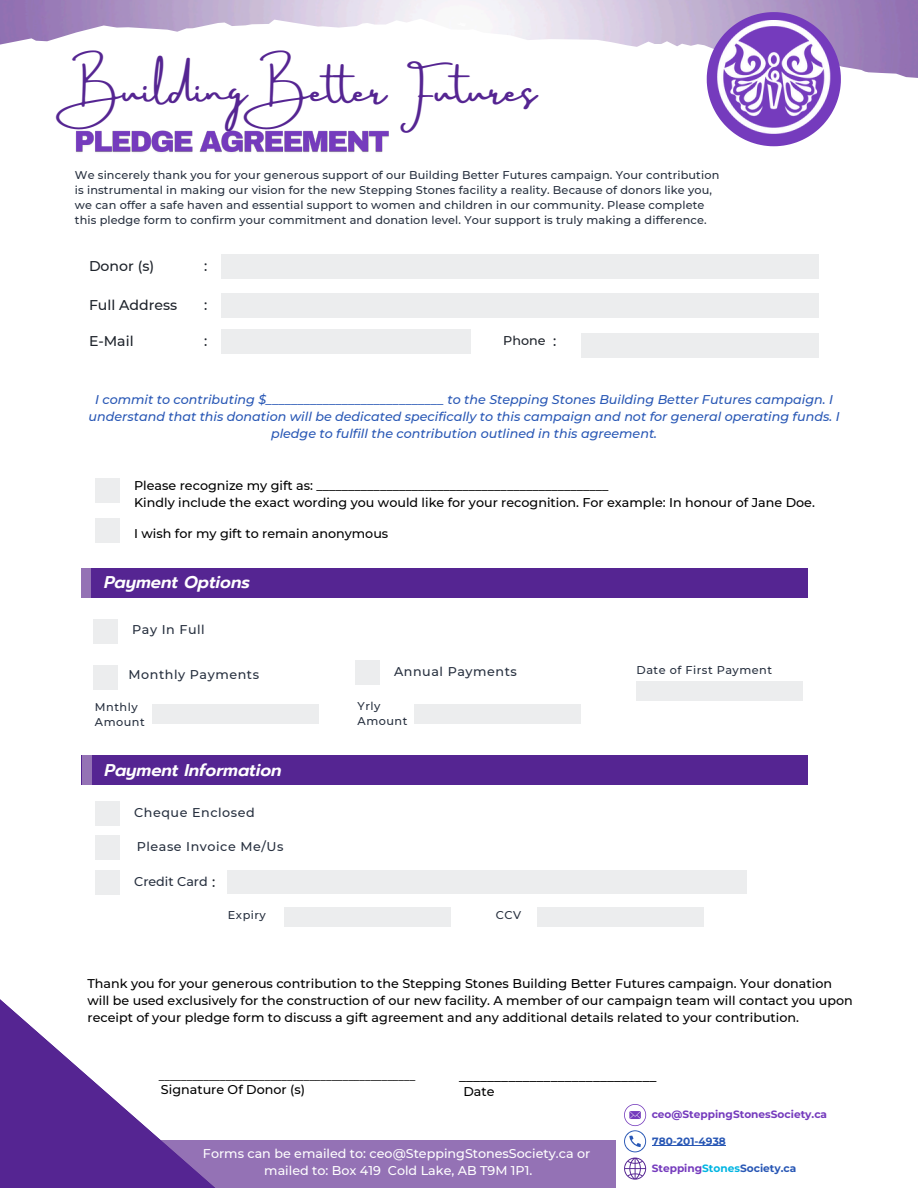
<style>
.page{position:relative;width:918px;height:1188px;background:#fff}
.page>*{position:absolute;margin:0;border:0;box-sizing:border-box;transform-origin:0 0}
.t1{font:37.05px "Amsterdam Three";color:#552592}
.t2{font:italic 600 16.95px "Prompt";color:#fff}
.t3{font:500 14.1px "Montserrat";color:#1e232b}
.t4{font:500 14.1px "Montserrat";color:#000}
.t5{font:500 12.75px/17px "Montserrat";color:#000}
.t6{font:italic 500 12.75px/17px "Montserrat";color:#2857b5;text-align:center}
.t7{font:500 12.75px/17px "Montserrat";color:#fff;text-align:center}
.t8{font:500 12.75px "Montserrat";letter-spacing:.045em;color:#27303f}
.t9{font:500 12.75px "Montserrat";color:#27303f}
.t10{font:500 12.75px "Montserrat";color:#1e232b}
.t11{font:500 11.25px/15px "Montserrat";letter-spacing:.01em;color:#27303f}
.t12{font:500 11.25px/15px "Montserrat";letter-spacing:.045em;color:#27303f}
.t13{font:500 11.1px "Montserrat";color:#000}
.t14{font:700 10.65px "Montserrat";color:#2857b5}
.t15{font:700 10.65px "Montserrat";color:#753bbd}
.s1{font-size:14.1px;color:#1e232b}
.s2{color:#753bbd}
.s3{color:#00b5e2}
</style>
<div class="page">
<div style="left:0;top:1140px;width:616px;height:48px;background:#9472b5"></div>
<svg style="left:0;top:999px;width:215px;height:189px;fill:#552592"></svg>
<div style="left:221px;top:254px;width:598px;height:25px;background:#ecedee"></div>
<div style="left:221px;top:293px;width:598px;height:25px;background:#ecedee"></div>
<div style="left:221px;top:329px;width:249px;height:25px;background:#ecedee"></div>
<div style="left:581px;top:333px;width:238px;height:25px;background:#ecedee"></div>
<div style="left:95px;top:478px;width:25px;height:24px;background:#ecedee"></div>
<div style="left:95px;top:518px;width:25px;height:24px;background:#ecedee"></div>
<div style="left:93px;top:619px;width:25px;height:24px;background:#ecedee"></div>
<div style="left:356px;top:660px;width:24px;height:24px;background:#ecedee"></div>
<div style="left:93px;top:666px;width:25px;height:24px;background:#ecedee"></div>
<div style="left:95px;top:871px;width:25px;height:24px;background:#ecedee"></div>
<div style="left:95px;top:801px;width:25px;height:24px;background:#ecedee"></div>
<div style="left:95px;top:836px;width:25px;height:24px;background:#ecedee"></div>
<div style="left:81px;top:569px;width:727px;height:29px;background:#552592"></div>
<div style="left:152px;top:705px;width:167px;height:19px;background:#ecedee"></div>
<div style="left:228px;top:871px;width:519px;height:23px;background:#ecedee"></div>
<div style="left:82px;top:569px;width:9px;height:29px;background:#9472b5"></div>
<img style="left:0;top:0;width:918px;height:81px">
<svg style="left:707px;top:12px;width:134px;height:134px"></svg>
<img style="left:718px;top:21px;width:112px;height:113px">
<img style="left:75px;top:130px;width:314px;height:23px">
<div style="left:415px;top:705px;width:166px;height:19px;background:#ecedee"></div>
<div style="left:637px;top:681px;width:166px;height:20px;background:#ecedee"></div>
<div style="left:82px;top:756px;width:726px;height:29px;background:#552592"></div>
<div style="left:82px;top:756px;width:10px;height:29px;background:#9472b5"></div>
<div style="left:284px;top:907px;width:167px;height:19px;background:#ecedee"></div>
<div style="left:538px;top:907px;width:166px;height:19px;background:#ecedee"></div>
<svg style="left:624px;top:1104px;width:22px;height:48px"></svg>
<svg style="left:624px;top:1158px;width:22px;height:22px"></svg>
<hr style="left:652px;top:1145px;width:74px;height:1px;background:#2857b5">
<h4 class="t1" style="left:73px;top:69px;width:464px">Building Better Futures</h4>
<h1 class="t11" style="left:75px;top:167px;width:646px">We sincerely thank you for your generous support of our Building Better Futures campaign. Your contribution is instrumental in making our vision for the new Stepping Stones facility a reality. Because of donors like you, we can offer a safe haven and essential support to women and children in our community. Please complete this pledge form to confirm your commitment and donation level. Your support is truly making a difference.</h1>
<p class="t3" style="left:89px;top:257px;width:67px">Donor (s)</p>
<p class="t3" style="left:89px;top:296px;width:90px">Full Address</p>
<h4 class="t3" style="left:89px;top:332px;width:46px">E-Mail</h4>
<p class="t10" style="left:503px;top:332px;width:44px">Phone</p>
<p class="t3" style="left:204px;top:257px;width:5px">:</p>
<h4 class="t3" style="left:204px;top:296px;width:5px">:</h4>
<h4 class="t3" style="left:204px;top:332px;width:5px">:</h4>
<h4 class="t3" style="left:553px;top:332px;width:5px">:</h4>
<p class="t6" style="left:89px;top:391px;width:753px">I commit to contributing $____________________________ to the Stepping Stones Building Better Futures campaign. I understand that this donation will be dedicated specifically to this campaign and not for general operating funds. I pledge to fulfill the contribution outlined in this agreement.</p>
<p class="t5" style="left:134px;top:477px;width:682px">Please recognize my gift as: ______________________________________________<br>Kindly include the exact wording you would like for your recognition. For example: In honour of Jane Doe.</p>
<p class="t5" style="left:134px;top:525px;width:256px">I wish for my gift to remain anonymous</p>
<h4 class="t2" style="left:104px;top:570px;width:147px">Payment Options</h4>
<h4 class="t8" style="left:132px;top:622px;width:74px">Pay In Full</h4>
<p class="t8" style="left:129px;top:666px;width:132px">Monthly Payments</p>
<h4 class="t8" style="left:394px;top:663px;width:124px">Annual Payments</h4>
<p class="t12" style="left:95px;top:699px;width:51px">Mnthly<br>Amount</p>
<h4 class="t2" style="left:104px;top:757px;width:179px">Payment Information</h4>
<p class="t8" style="left:134px;top:805px;width:122px">Cheque Enclosed</p>
<h5 class="t8" style="left:137px;top:839px;width:148px">Please Invoice Me/Us</h5>
<h3 class="t9" style="left:134px;top:874px;width:83px">Credit Card <span class="s1">:</span></h3>
<h3 class="t12" style="left:358px;top:698px;width:51px">Yrly<br>Amount</h3>
<p class="t11" style="left:228px;top:908px;width:40px">Expiry</p>
<h4 class="t11" style="left:496px;top:908px;width:27px">CCV</h4>
<h4 class="t12" style="left:637px;top:662px;width:137px">Date of First Payment</h4>
<h4 class="t5" style="left:87px;top:975px;width:767px">Thank you for your generous contribution to the Stepping Stones Building Better Futures campaign. Your donation will be used exclusively for the construction of our new facility. A member of our campaign team will contact you upon receipt of your pledge form to discuss a gift agreement and any additional details related to your contribution.</h4>
<p class="t13" style="left:159px;top:1070px;width:258px">______________________________________________</p>
<p class="t5" style="left:161px;top:1081px;width:146px">Signature Of Donor (s)</p>
<h4 class="t4" style="left:459px;top:1068px;width:199px">____________________________</h4>
<p class="t5" style="left:463px;top:1082px;width:33px">Date</p>
<p class="t15" style="left:652px;top:1108px;width:177px">ceo@SteppingStonesSociety.ca</p>
<p class="t14" style="left:652px;top:1134px;width:75px">780-201-4938</p>
<h4 class="t7" style="left:203px;top:1145px;width:389px">Forms can be emailed to: ceo@SteppingStonesSociety.ca or mailed to: Box 419 Cold Lake, AB T9M 1P1.</h4>
<p class="t14" style="left:652px;top:1161px;width:146px"><span class="s2">Stepping</span><span class="s3">Stones</span>Society.ca</p>
</div>
